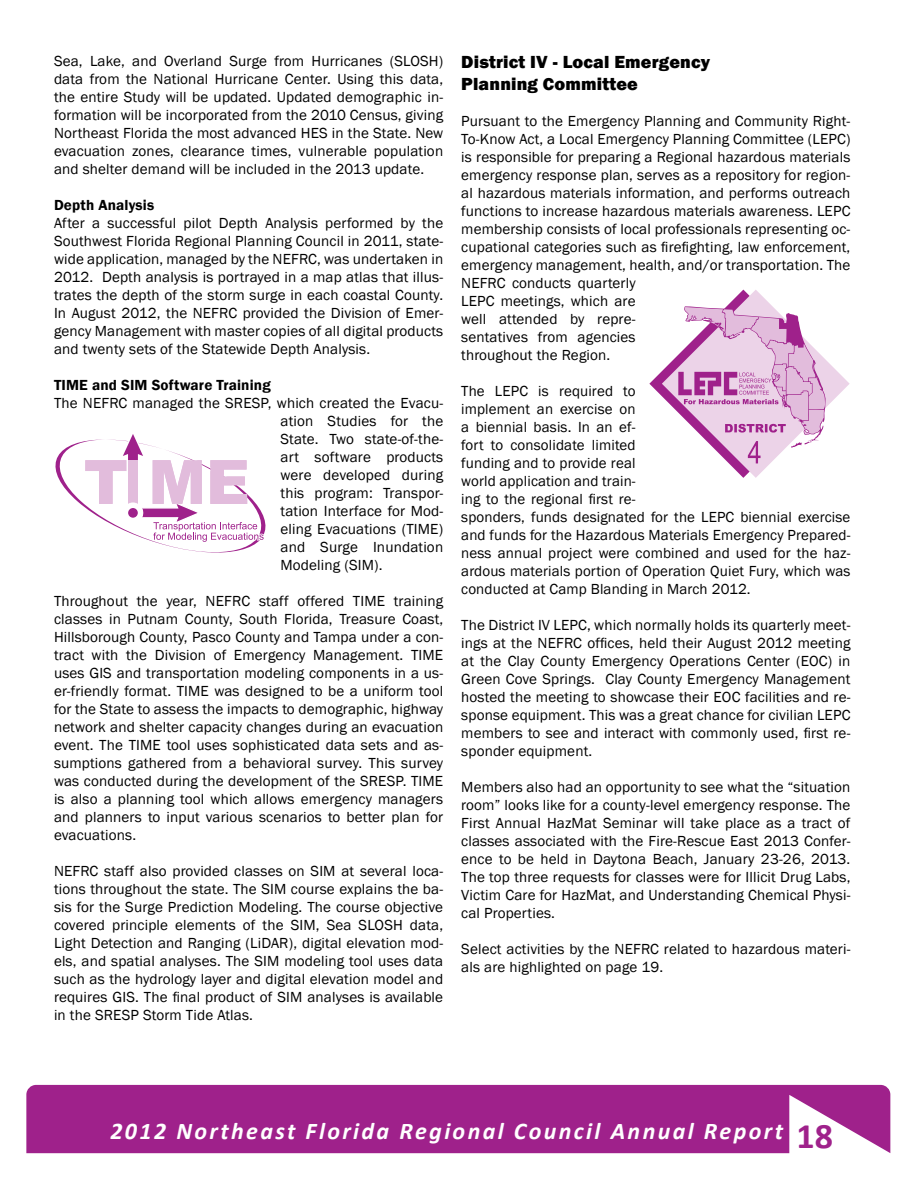
<style>
.page{position:relative;width:918px;height:1188px;background:#fff}
.page>*{position:absolute;margin:0;border:0;box-sizing:border-box;transform-origin:0 0}
.t1{font:700 36px "Calibri";color:#9f218b}
.t2{font:italic 700 24px "Calibri";letter-spacing:.1em;color:#fff}
.t3{font:800 18px/21.6px "Franklin Gothic";letter-spacing:.01em;color:#000}
.t4{font:15px/18px "Franklin Gothic";letter-spacing:.01em;color:#000;text-align:justify}
.t5{font:600 15px "Franklin Gothic";letter-spacing:.01em;color:#000}
</style>
<div class="page">
<div style="left:26px;top:1085px;width:864px;height:68px;background:#9f218b"></div>
<svg style="left:795px;top:1121px;width:41px;height:31px"></svg>
<svg style="left:649px;top:290px;width:201px;height:188px"></svg>
<svg style="left:55px;top:434px;width:211px;height:119px"></svg>
<p class="t4" style="left:54px;top:53px;width:391px">Sea, Lake, and Overland Surge from Hurricanes (SLOSH) data from the National Hurricane Center. Using this data, the entire Study will be updated. Updated demographic in&shy;formation will be incorporated from the 2010 Census, giving Northeast Florida the most advanced HES in the State. New evacuation zones, clearance times, vulnerable population and shelter demand will be included in the 2013 update.</p>
<p class="t5" style="left:54px;top:196px;width:102px">Depth Analysis</p>
<p class="t4" style="left:54px;top:215px;width:391px">After a successful pilot Depth Analysis performed by the Southwest Florida Regional Planning Council in 2011, state&shy;wide application, managed by the NEFRC, was undertaken in 2012. Depth analysis is portrayed in a map atlas that illus&shy;trates the depth of the storm surge in each coastal County.<br>In August 2012, the NEFRC provided the Division of Emer&shy;gency Management with master copies of all digital products and twenty sets of the Statewide Depth Analysis.</p>
<p class="t5" style="left:54px;top:376px;width:218px">TIME and SI M Software Training</p>
<p class="t4" style="left:281px;top:395px;width:164px;text-indent:-227px">The NEFRC managed the SRESP, which created the Evacu&shy;ation Studies for the State. Two state-of-the&shy;art software products were developed during this program: Transpor&shy;tation Interface for Mod&shy;eling Evacuations (TIME) and Surge Inundation Modeling (SIM).</p>
<p class="t4" style="left:54px;top:593px;width:391px">Throughout the year, NEFRC staff offered TIME training classes in Putnam County, South Florida, Treasure Coast, Hillsborough County, Pasco County and Tampa under a con&shy;tract with the Division of Emergency Management. TIME uses GIS and transportation modeling components in a us&shy;er-friendly format. TIME was designed to be a uniform tool for the State to assess the impacts to demographic, highway network and shelter capacity changes during an evacuation event. The TIME tool uses sophisticated data sets and as&shy;sumptions gathered from a behavioral survey. This survey was conducted during the development of the SRESP. TIME is also a planning tool which allows emergency managers and planners to input various scenarios to better plan for evacuations.</p>
<p class="t4" style="left:54px;top:863px;width:391px">NEFRC staff also provided classes on SIM at several loca&shy;tions throughout the state. The SIM course explains the ba&shy;sis for the Surge Prediction Modeling. The course objective covered principle elements of the SIM, Sea SLOSH data, Light Detection and Ranging (LiDAR), digital elevation mod&shy;els, and spatial analyses. The SIM modeling tool uses data such as the hydrology layer and digital elevation model and requires GIS. The final product of SIM analyses is available in the SRESP Storm Tide Atlas.</p>
<p class="t3" style="left:461px;top:51px;width:250px">District IV - Local Emergency<br>Planning Committee</p>
<p class="t4" style="left:461px;top:112px;width:391px;text-align:left">Pursuant to the Emergency Planning and Community Right-To-Know Act, a Local Emergency Planning Committee (LEPC) is responsible for preparing a Regional hazardous materials emergency response plan, serves as a repository for region&shy;al hazardous materials information, and performs outreach functions to increase hazardous materials awareness. LEPC membership consists of local professionals representing oc&shy;cupational categories such as firefighting, law enforcement, emergency management, health, and/or transportation. The NEFRC conducts quarterly<br>LEPC meetings, which are<br>well attended by repre-<br>sentatives from agencies<br>throughout the Region.</p>
<p class="t4" style="left:461px;top:382px;width:391px;text-align:left">The LEPC is required to<br>implement an exercise on<br>a biennial basis. In an ef-<br>fort to consolidate limited<br>funding and to provide real<br>world application and train-<br>ing to the regional first re-<br>sponders, funds designated for the LEPC biennial exercise and funds for the Hazardous Materials Emergency Prepared&shy;ness annual project were combined and used for the haz&shy;ardous materials portion of Operation Quiet Fury, which was conducted at Camp Blanding in March 2012.</p>
<p class="t4" style="left:461px;top:616px;width:391px">The District IV LEPC, which normally holds its quarterly meet&shy;ings at the NEFRC offices, held their August 2012 meeting at the Clay County Emergency Operations Center (EOC) in Green Cove Springs. Clay County Emergency Management hosted the meeting to showcase their EOC facilities and re&shy;sponse equipment. This was a great chance for civilian LEPC members to see and interact with commonly used, first re&shy;sponder equipment.</p>
<p class="t4" style="left:461px;top:778px;width:391px">Members also had an opportunity to see what the “situation room” looks like for a county-level emergency response. The First Annual HazMat Seminar will take place as a tract of classes associated with the Fire-Rescue East 2013 Confer&shy;ence to be held in Daytona Beach, January 23-26, 2013.<br>The top three requests for classes were for Illicit Drug Labs, Victim Care for HazMat, and Understanding Chemical Physi&shy;cal Properties.</p>
<p class="t4" style="left:461px;top:940px;width:391px">Select activities by the NEFRC related to hazardous materi&shy;als are highlighted on page 19.</p>
<h2 class="t2" style="left:110px;top:1115px;width:674px">2012 Northeast Florida Regional Council Annual Report</h2>
<h1 class="t1" style="left:797px;top:1113px;width:38px">18</h1>
</div>
